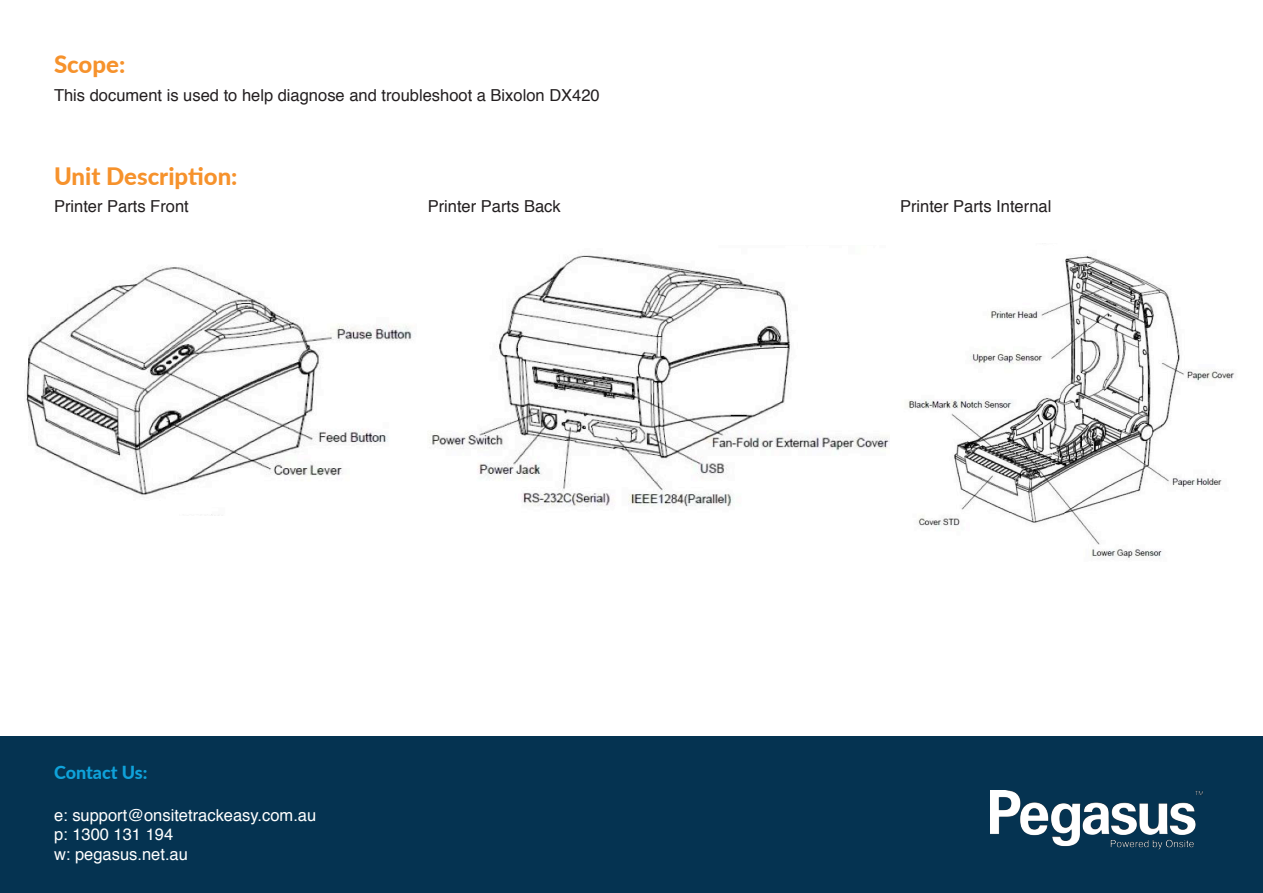
<style>
.page{position:relative;width:1263px;height:893px;background:#fff}
.page>*{position:absolute;margin:0;border:0;box-sizing:border-box;transform-origin:0 0}
.t1{font:800 24px "Lato";color:#f6922c}
.t2{font:800 18px "Lato";color:#0fa2da}
.t3{font:16.5px "Helvetica";color:#231f20}
.t4{font:16.5px/19.8px "Helvetica";color:#fff}
</style>
<div class="page">
<img style="left:26px;top:266px;width:386px;height:250px">
<img style="left:908px;top:255px;width:327px;height:303px">
<img style="left:429px;top:255px;width:461px;height:252px">
<div style="left:0;top:736px;width:1263px;height:157px;background:#053351"></div>
<img style="left:991px;top:791px;width:212px;height:59px">
<p class="t1" style="left:54px;top:47px;width:73px">Scope:</p>
<p class="t3" style="left:54px;top:82px;width:547px">This document is used to help diagnose and troubleshoot a Bixolon DX420</p>
<p class="t1" style="left:54px;top:158px;width:185px">Unit Description:</p>
<p class="t3" style="left:54px;top:193px;width:136px">Printer Parts Front</p>
<p class="t3" style="left:428px;top:193px;width:134px">Printer Parts Back</p>
<p class="t3" style="left:900px;top:193px;width:153px">Printer Parts Internal</p>
<p class="t2" style="left:54px;top:759px;width:95px">Contact Us:</p>
<p class="t4" style="left:54px;top:805px;width:264px">e: support@onsitetrackeasy.com.au p: 1300 131 194</p>
<p class="t4" style="left:54px;top:845px;width:135px">w: pegasus.net.au</p>
</div>
